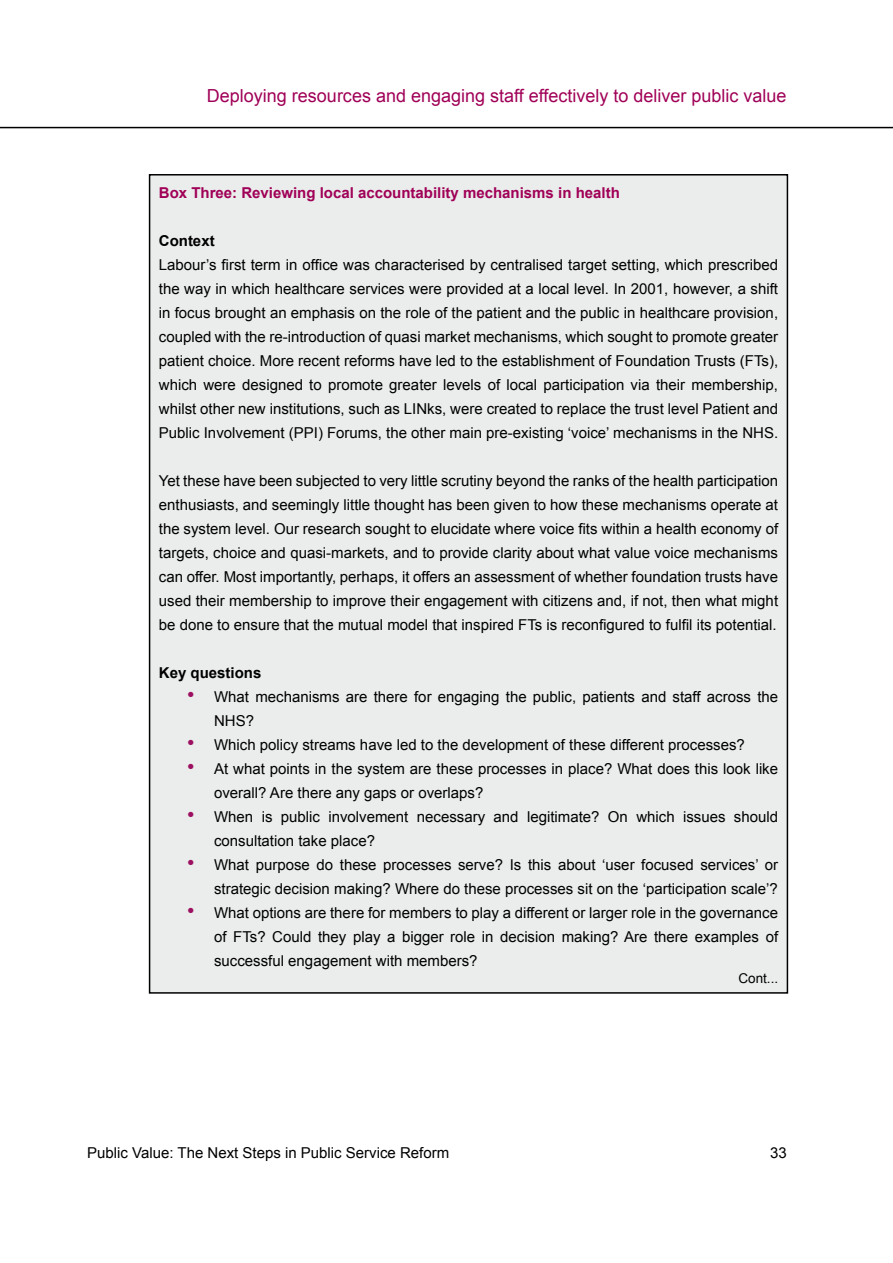
<style>
.page{position:relative;width:893px;height:1263px;background:#fff}
.page>*{position:absolute;margin:0;border:0;box-sizing:border-box;transform-origin:0 0}
.t1{font:18px "Arial";color:#a00057}
.t2{font:15px/24px "Arial";color:#000;text-align:justify}
.t3{font:700 15px "Arial";color:#a00057}
.t4{font:700 15px "Arial";color:#000}
.t5{font:13.5px "Arial";color:#000}
.s1{font-size:21px;color:#9d0f60}
</style>
<div class="page">
<hr style="left:0;top:127px;width:893px;height:1px;background:#000">
<div style="left:150px;top:175px;width:637px;height:818px;background:#eaedeb"></div>
<p class="t1" style="left:207px;top:84px;width:581px">Deploying resources and engaging staff effectively to deliver public value</p>
<p class="t3" style="left:159px;top:183px;width:462px">Box Three: Reviewing local accountability mechanisms in health</p>
<p class="t4" style="left:159px;top:231px;width:57px">Context</p>
<p class="t2" style="left:159px;top:253px;width:621px">Labour’s first term in office was characterised by centralised target setting, which prescribed the way in which healthcare services were provided at a local level. In 2001, however, a shift in focus brought an emphasis on the role of the patient and the public in healthcare provision, coupled with the re-introduction of quasi market mechanisms, which sought to promote greater patient choice. More recent reforms have led to the establishment of Foundation Trusts (FTs), which were designed to promote greater levels of local participation via their membership, whilst other new institutions, such as LINks, were created to replace the trust level Patient and Public Involvement (PPI) Forums, the other main pre-existing ‘voice’ mechanisms in the NHS.</p>
<p class="t2" style="left:159px;top:469px;width:621px">Yet these have been subjected to very little scrutiny beyond the ranks of the health participation enthusiasts, and seemingly little thought has been given to how these mechanisms operate at the system level. Our research sought to elucidate where voice fits within a health economy of targets, choice and quasi-markets, and to provide clarity about what value voice mechanisms can offer. Most importantly, perhaps, it offers an assessment of whether foundation trusts have used their membership to improve their engagement with citizens and, if not, then what might be done to ensure that the mutual model that inspired FTs is reconfigured to fulfil its potential.</p>
<p class="t4" style="left:159px;top:663px;width:104px">Key questions</p>
<p class="t2" style="left:214px;top:685px;width:566px;text-indent:-27px"><span class="s1">•</span> What mechanisms are there for engaging the public, patients and staff across the<br>NHS?</p>
<p class="t2" style="left:187px;top:733px;width:559px"><span class="s1">•</span> Which policy streams have led to the development of these different processes?</p>
<p class="t2" style="left:214px;top:757px;width:565px;text-indent:-27px"><span class="s1">•</span> At what points in the system are these processes in place? What does this look like overall? Are there any gaps or overlaps?</p>
<p class="t2" style="left:214px;top:805px;width:565px;text-indent:-27px"><span class="s1">•</span> When is public involvement necessary and legitimate? On which issues should consultation take place?</p>
<p class="t2" style="left:187px;top:853px;width:592px;text-align:right"><span class="s1">•</span> What purpose do these processes serve? Is this about ‘user focused services’ or strategic decision making? Where do these processes sit on the ‘participation scale’?</p>
<p class="t2" style="left:214px;top:901px;width:566px;text-indent:-27px"><span class="s1">•</span> What options are there for members to play a different or larger role in the governance of FTs? Could they play a bigger role in decision making? Are there examples of successful engagement with members?</p>
<p class="t5" style="left:738px;top:970px;width:41px">Cont...</p>
<p class="t2" style="left:87px;top:1141px;width:364px">Public Value: The Next Steps in Public Service Reform</p>
<p class="t2" style="left:770px;top:1141px;width:18px">33</p>
</div>
